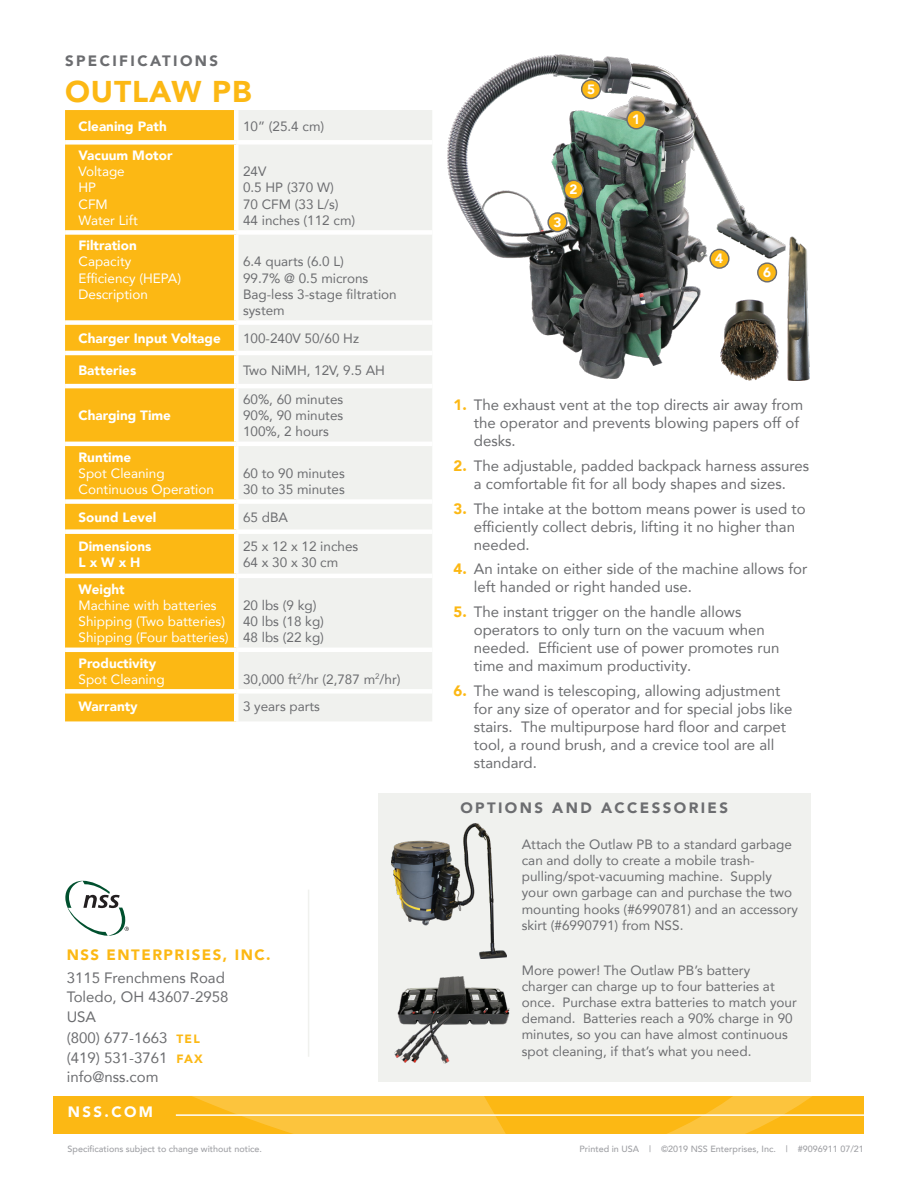
<style>
.page{position:relative;width:918px;height:1188px;background:#fff}
.page>*{position:absolute;margin:0;border:0;box-sizing:border-box;transform-origin:0 0}
.t1{font:900 30px "Avenir LT Com";letter-spacing:.03em;color:#fcb814}
.t2{font:15px/18px "Avenir LT Com";color:#6c6d70}
.t3{font:900 15px "Avenir LT Com";letter-spacing:.16em;color:#6c6d70}
.t4{font:900 15px "Avenir LT Com";letter-spacing:.1em;color:#fcb814}
.t5{font:900 15px "Avenir LT Com";letter-spacing:.16em;color:#fff}
.t6{font:13.5px/16.2px "Avenir LT Com";color:#6c6d70}
.t7{font:13.5px "Avenir LT Com";color:#fff}
.t8{font:900 13.5px "Avenir LT Com";color:#fff}
.t9{font:500 9px "Avenir LT Com";color:#a0a1a5}
.s1{font-weight:900;font-size:12px;color:#fcb814}
.s2{font-weight:900;color:#fcb814}
</style>
<div class="page">
<img style="left:447px;top:54px;width:338px;height:324px">
<svg style="left:54px;top:1097px;width:810px;height:37px;background:#fcbc24"></svg>
<hr style="left:176px;top:1114px;width:688px;height:2px;background:#fff">
<hr style="left:308px;top:890px;width:1px;height:167px;background:#f0f1ee">
<div style="left:65px;top:110px;width:169px;height:611px;background:#fcb814"></div>
<div style="left:239px;top:110px;width:193px;height:611px;background:#f0f1ee"></div>
<div style="left:65px;top:140px;width:171px;height:5px;background:#fff"></div>
<div style="left:236px;top:140px;width:196px;height:5px;background:#fff"></div>
<div style="left:65px;top:230px;width:171px;height:5px;background:#fff"></div>
<div style="left:236px;top:230px;width:196px;height:5px;background:#fff"></div>
<div style="left:65px;top:320px;width:171px;height:5px;background:#fff"></div>
<div style="left:236px;top:320px;width:196px;height:5px;background:#fff"></div>
<hr style="left:65px;top:351px;width:171px;height:4px;background:#fff">
<hr style="left:236px;top:351px;width:196px;height:4px;background:#fff">
<hr style="left:65px;top:384px;width:171px;height:4px;background:#fff">
<hr style="left:236px;top:384px;width:196px;height:4px;background:#fff">
<hr style="left:65px;top:442px;width:171px;height:4px;background:#fff">
<hr style="left:236px;top:442px;width:196px;height:4px;background:#fff">
<div style="left:65px;top:499px;width:171px;height:5px;background:#fff"></div>
<div style="left:236px;top:499px;width:196px;height:5px;background:#fff"></div>
<div style="left:65px;top:529px;width:171px;height:5px;background:#fff"></div>
<div style="left:236px;top:529px;width:196px;height:5px;background:#fff"></div>
<hr style="left:65px;top:574px;width:171px;height:4px;background:#fff">
<hr style="left:236px;top:574px;width:196px;height:4px;background:#fff">
<hr style="left:65px;top:648px;width:171px;height:4px;background:#fff">
<hr style="left:236px;top:648px;width:196px;height:4px;background:#fff">
<div style="left:65px;top:689px;width:171px;height:5px;background:#fff"></div>
<div style="left:236px;top:689px;width:196px;height:5px;background:#fff"></div>
<svg style="left:65px;top:881px;width:64px;height:55px"></svg>
<svg style="left:627px;top:110px;width:19px;height:19px"></svg>
<div style="left:626px;top:109px;width:20px;height:20px;border:1px solid #6c6d70;border-radius:50%"></div>
<svg style="left:564px;top:180px;width:19px;height:19px"></svg>
<div style="left:564px;top:180px;width:20px;height:20px;border:1px solid #6c6d70;border-radius:50%"></div>
<svg style="left:548px;top:213px;width:19px;height:19px"></svg>
<div style="left:547px;top:212px;width:21px;height:20px;border:1px solid #6c6d70;border-radius:50%"></div>
<svg style="left:710px;top:249px;width:19px;height:19px"></svg>
<div style="left:709px;top:249px;width:21px;height:20px;border:1px solid #6c6d70;border-radius:50%"></div>
<div style="left:582px;top:80px;width:18px;height:19px;background:#fcb814;border-radius:50%"></div>
<div style="left:581px;top:79px;width:20px;height:20px;border:1px solid #6c6d70;border-radius:50%"></div>
<svg style="left:758px;top:263px;width:18px;height:19px"></svg>
<div style="left:757px;top:262px;width:20px;height:21px;border:1px solid #6c6d70;border-radius:50%"></div>
<div style="left:378px;top:793px;width:432px;height:288px;background:#f0f1ee"></div>
<img style="left:787px;top:237px;width:23px;height:143px">
<img style="left:720px;top:299px;width:59px;height:81px">
<img style="left:392px;top:824px;width:115px;height:135px">
<img style="left:394px;top:977px;width:116px;height:87px">
<p class="t3" style="left:65px;top:52px;width:155px">SPECIFICATIONS</p>
<p class="t1" style="left:65px;top:73px;width:188px">OUTLAW PB</p>
<p class="t8" style="left:79px;top:118px;width:90px">Cleaning Path</p>
<p class="t6" style="left:243px;top:118px;width:83px">10” (25.4 cm)</p>
<p class="t8" style="left:79px;top:147px;width:95px">Vacuum Motor</p>
<p class="t7" style="left:79px;top:163px;width:48px">Voltage</p>
<p class="t7" style="left:79px;top:180px;width:19px">HP</p>
<p class="t7" style="left:79px;top:196px;width:31px">CFM</p>
<p class="t7" style="left:79px;top:212px;width:61px">Water Lift</p>
<p class="t6" style="left:243px;top:163px;width:25px">24V</p>
<p class="t6" style="left:243px;top:180px;width:92px">0.5 HP (370 W)</p>
<p class="t6" style="left:243px;top:196px;width:97px">70 CFM (33 L/s)</p>
<p class="t6" style="left:243px;top:212px;width:114px">44 inches (112 cm)</p>
<p class="t8" style="left:79px;top:237px;width:60px">Filtration</p>
<p class="t7" style="left:79px;top:253px;width:54px">Capacity</p>
<p class="t7" style="left:79px;top:270px;width:104px">Efficiency (HEPA)</p>
<p class="t7" style="left:79px;top:286px;width:71px">Description</p>
<p class="t6" style="left:243px;top:254px;width:103px">6.4 quarts (6.0 L)</p>
<p class="t6" style="left:243px;top:270px;width:127px">99.7% @ 0.5 microns</p>
<p class="t6" style="left:243px;top:286px;width:155px">Bag-less 3-stage filtration system</p>
<p class="t8" style="left:79px;top:330px;width:144px">Charger Input Voltage</p>
<p class="t6" style="left:243px;top:330px;width:118px">100-240V 50/60 Hz</p>
<p class="t8" style="left:79px;top:362px;width:59px">Batteries</p>
<p class="t6" style="left:243px;top:362px;width:144px">Two NiMH, 12V, 9.5 AH</p>
<p class="t8" style="left:79px;top:407px;width:94px">Charging Time</p>
<p class="t6" style="left:243px;top:391px;width:102px">60%, 60 minutes</p>
<p class="t6" style="left:243px;top:407px;width:102px">90%, 90 minutes</p>
<p class="t6" style="left:243px;top:423px;width:88px">100%, 2 hours</p>
<p class="t8" style="left:79px;top:449px;width:54px">Runtime</p>
<p class="t7" style="left:79px;top:465px;width:88px">Spot Cleaning</p>
<p class="t7" style="left:79px;top:481px;width:137px">Continuous Operation</p>
<p class="t6" style="left:243px;top:465px;width:103px">60 to 90 minutes</p>
<p class="t6" style="left:243px;top:481px;width:103px">30 to 35 minutes</p>
<p class="t8" style="left:79px;top:509px;width:79px">Sound Level</p>
<p class="t6" style="left:243px;top:509px;width:47px">65 dBA</p>
<p class="t8" style="left:79px;top:538px;width:74px">Dimensions</p>
<p class="t8" style="left:79px;top:554px;width:63px">L x W x H</p>
<p class="t6" style="left:243px;top:538px;width:117px">25 x 12 x 12 inches</p>
<p class="t6" style="left:243px;top:554px;width:97px">64 x 30 x 30 cm</p>
<p class="t8" style="left:79px;top:581px;width:48px">Weight</p>
<p class="t7" style="left:79px;top:597px;width:140px">Machine with batteries</p>
<p class="t7" style="left:79px;top:613px;width:148px">Shipping (Two batteries)</p>
<p class="t7" style="left:79px;top:629px;width:152px">Shipping (Four batteries)</p>
<p class="t6" style="left:243px;top:597px;width:75px">20 lbs (9 kg)</p>
<p class="t6" style="left:243px;top:613px;width:83px">40 lbs (18 kg)</p>
<p class="t6" style="left:243px;top:629px;width:83px">48 lbs (22 kg)</p>
<p class="t8" style="left:79px;top:655px;width:79px">Productivity</p>
<p class="t7" style="left:79px;top:671px;width:88px">Spot Cleaning</p>
<p class="t6" style="left:243px;top:671px;width:159px">30,000 ft<sup>2</sup>/hr (2,787 m<sup>2</sup>/hr)</p>
<p class="t8" style="left:79px;top:699px;width:61px">Warranty</p>
<p class="t6" style="left:243px;top:699px;width:79px">3 years parts</p>
<p class="t4" style="left:67px;top:945px;width:205px">NSS ENTERPRISES, INC.</p>
<p class="t2" style="left:67px;top:969px;width:160px">3115 Frenchmens Road</p>
<p class="t2" style="left:67px;top:988px;width:163px">Toledo, OH 43607-2958</p>
<p class="t2" style="left:67px;top:1008px;width:31px">USA</p>
<p class="t2" style="left:67px;top:1029px;width:135px">(800) 677-1663 <span class="s1">TEL</span></p>
<p class="t2" style="left:67px;top:1048px;width:138px">(419) 531-3761 <span class="s1">FAX</span></p>
<p class="t2" style="left:67px;top:1068px;width:93px">info@nss.com</p>
<p class="t5" style="left:68px;top:1102px;width:87px">NSS.COM</p>
<p class="t8" style="left:587px;top:81px;width:9px">5</p>
<p class="t8" style="left:553px;top:214px;width:9px">3</p>
<p class="t8" style="left:569px;top:181px;width:9px">2</p>
<p class="t8" style="left:632px;top:111px;width:9px">1</p>
<p class="t8" style="left:715px;top:251px;width:9px">4</p>
<p class="t8" style="left:763px;top:264px;width:9px">6</p>
<p class="t2" style="left:474px;top:396px;width:331px;text-indent:-20px"><span class="s2">1.</span> The exhaust vent at the top directs air away from the operator and prevents blowing papers off of desks.</p>
<p class="t2" style="left:454px;top:457px;width:357px;text-align:center"><span class="s2">2.</span> The adjustable, padded backpack harness assures a comfortable fit for all body shapes and sizes.</p>
<p class="t2" style="left:474px;top:499px;width:333px;text-indent:-20px"><span class="s2">3.</span> The intake at the bottom means power is used to efficiently collect debris, lifting it no higher than needed.</p>
<p class="t2" style="left:474px;top:560px;width:335px;text-indent:-20px"><span class="s2">4.</span> An intake on either side of the machine allows for left handed or right handed use.</p>
<p class="t2" style="left:474px;top:603px;width:307px;text-indent:-20px"><span class="s2">5.</span> The instant trigger on the handle allows operators to only turn on the vacuum when needed. Efficient use of power promotes run time and maximum productivity.</p>
<p class="t2" style="left:474px;top:682px;width:320px;text-indent:-20px"><span class="s2">6.</span> The wand is telescoping, allowing adjustment for any size of operator and for special jobs like stairs. The multipurpose hard floor and carpet tool, a round brush, and a crevice tool are all standard.</p>
<p class="t3" style="left:460px;top:799px;width:269px">OPTIONS AND ACCESSORIES</p>
<p class="t6" style="left:522px;top:836px;width:278px">Attach the Outlaw PB to a standard garbage can and dolly to create a mobile trash&shy;pulling/spot-vacuuming machine. Supply your own garbage can and purchase the two mounting hooks (#6990781) and an accessory skirt (#6990791) from NSS.</p>
<p class="t6" style="left:522px;top:962px;width:276px">More power! The Outlaw PB’s battery charger can charge up to four batteries at once. Purchase extra batteries to match your demand. Batteries reach a 90% charge in 90 minutes, so you can have almost continuous spot cleaning, if that’s what you need.</p>
<p class="t9" style="left:68px;top:1143px;width:196px">Specifications subject to change without notice.</p>
<p class="t9" style="left:580px;top:1143px;width:286px">Printed in USA | ©2019 NSS Enterprises, Inc. | #9096911 07/21</p>
</div>
